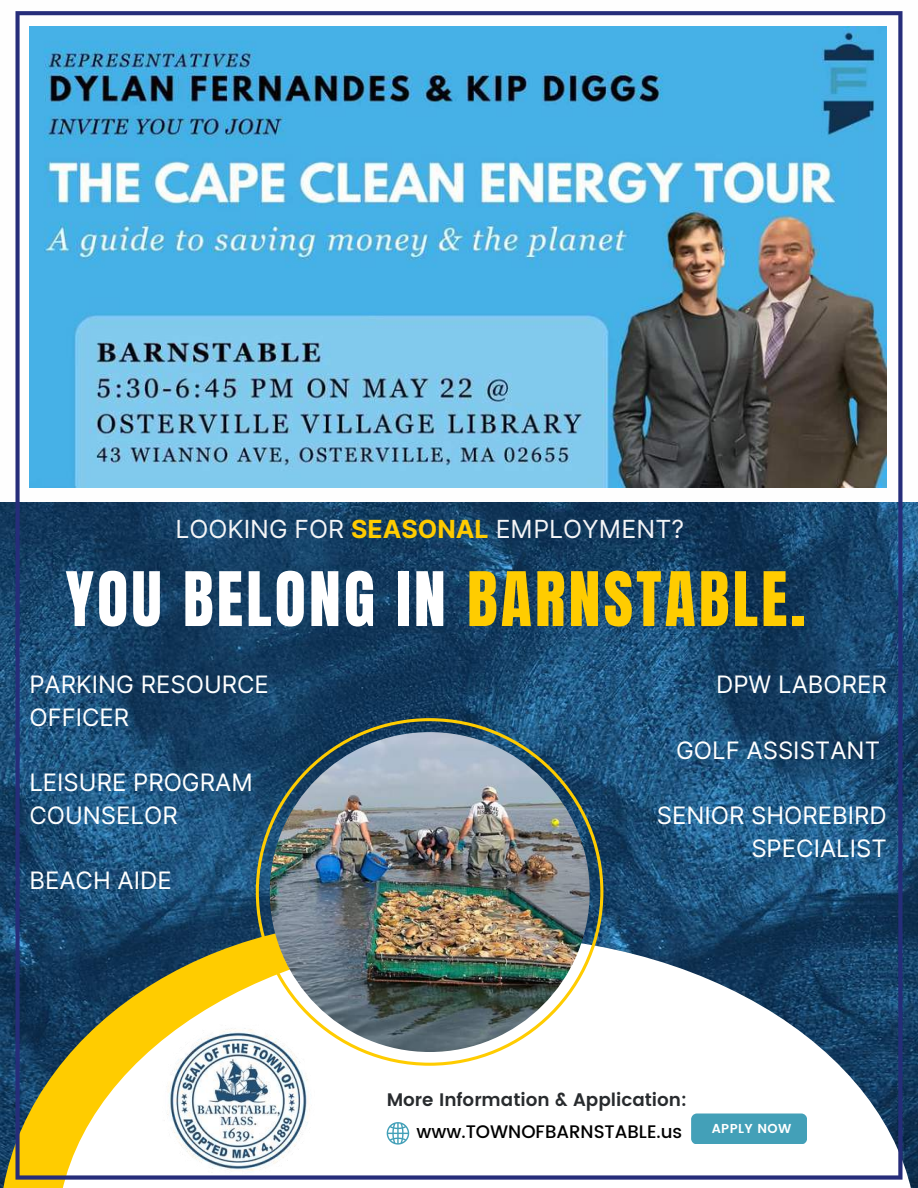
<style>
.page{position:relative;width:918px;height:1188px;background:#fff}
.page>*{position:absolute;margin:0;border:0;box-sizing:border-box;transform-origin:0 0}
.t1{font:63.9px "Anton";letter-spacing:.05em;color:#fff}
.t2{font:24.9px "Inter";color:#f4f5f7}
.t3{font:24px/32.7px "Inter";color:#fff}
.t4{font:600 18.15px "Poppins";color:#282b2e}
.t5{font:500 18.15px "Poppins";color:#000}
.t6{font:600 12.9px "Poppins";letter-spacing:.03em;color:#fff}
.s1{font-weight:700;color:#fc0}
.s2{color:#fc0}
</style>
<div class="page">
<svg style="left:0;top:921px;width:57px;height:267px;background:#365457"></svg>
<svg style="left:57px;top:936px;width:860px;height:252px"></svg>
<img style="left:15px;top:11px;width:888px;height:1169px">
<p class="t2" style="left:175px;top:514px;width:510px">LOOKING FOR <span class="s1">SEASONAL</span> EMPLOYMENT?</p>
<h1 class="t1" style="left:66px;top:553px;width:741px">YOU BELONG IN <span class="s2">BARNSTABLE.</span></h1>
<p class="t3" style="left:29px;top:668px;width:241px">PARKING RESOURCE<br>OFFICER</p>
<p class="t3" style="left:29px;top:766px;width:225px">LEISURE PROGRAM<br>COUNSELOR</p>
<p class="t3" style="left:29px;top:864px;width:144px">BEACH AIDE</p>
<p class="t3" style="left:716px;top:668px;width:172px">DPW LABORER</p>
<p class="t3" style="left:676px;top:734px;width:205px">GOLF ASSISTANT</p>
<p class="t3" style="left:657px;top:799px;width:231px;text-align:right">SENIOR SHOREBIRD<br>SPECIALIST</p>
<p class="t4" style="left:387px;top:1089px;width:302px">More Information &amp; Application:</p>
<p class="t5" style="left:416px;top:1122px;width:267px">www.TOWNOFBARNSTABLE.us</p>
<p class="t6" style="left:712px;top:1121px;width:81px">APPLY NOW</p>
</div>
